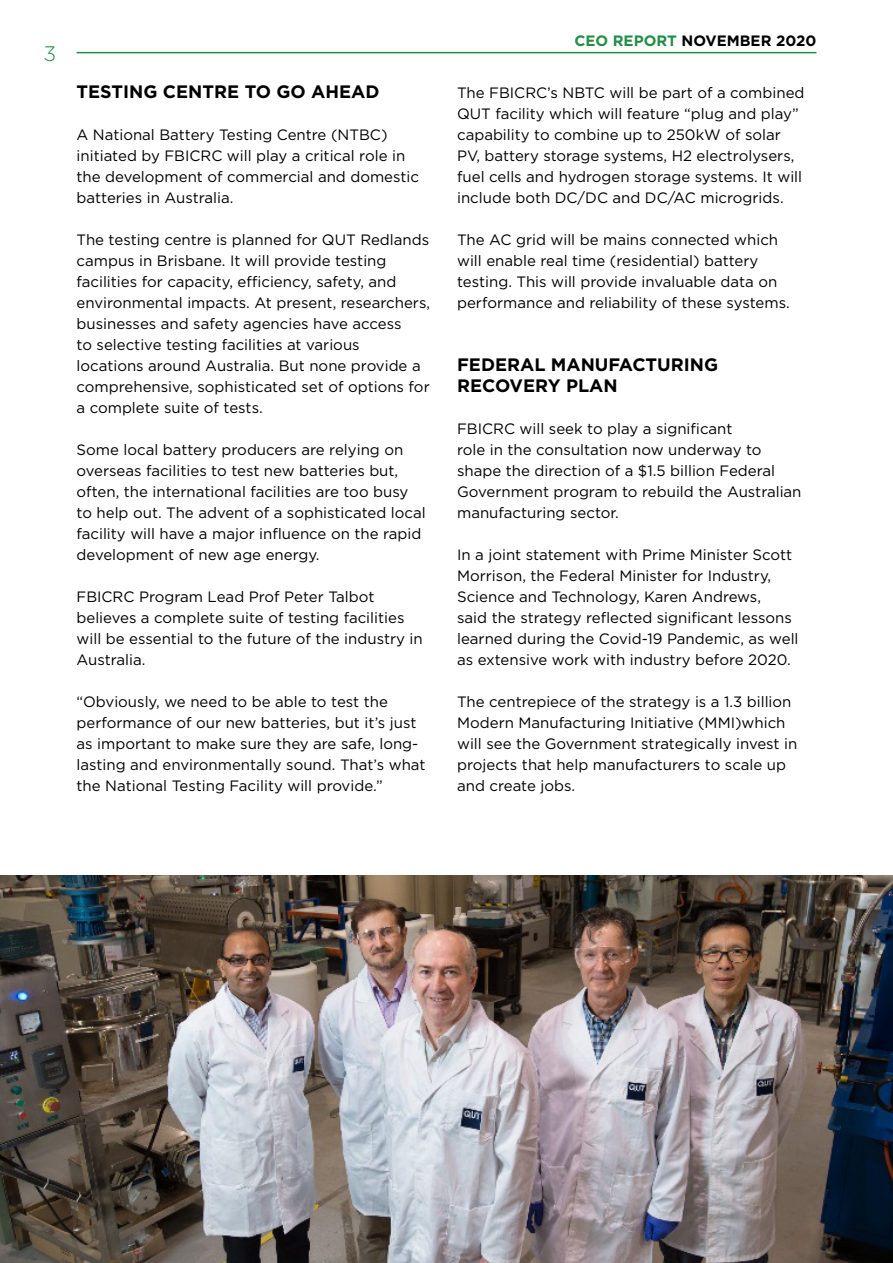
<style>
.page{position:relative;width:893px;height:1263px;background:#fff}
.page>*{position:absolute;margin:0;border:0;box-sizing:border-box;transform-origin:0 0}
.t1{font:300 21px "Gotham";color:#228e45}
.t2{font:700 18px/21px "Gotham";color:#000}
.t3{font:15px/21px "Gotham";color:#000}
.t4{font:700 15px "Gotham";color:#000}
.s1{color:#228e45}
</style>
<div class="page">
<hr style="left:77px;top:52px;width:739px;height:1px;background:#228e45">
<img style="left:0;top:875px;width:893px;height:388px">
<h1 class="t1" style="left:43px;top:41px;width:14px">3</h1>
<p class="t2" style="left:77px;top:81px;width:305px">TESTING CENTRE TO GO AHEAD</p>
<p class="t3" style="left:77px;top:123px;width:344px">A National Battery Testing Centre (NTBC) initiated by FBICRC will play a critical role in the development of commercial and domestic batteries in Australia.</p>
<p class="t3" style="left:77px;top:228px;width:355px">The testing centre is planned for QUT Redlands campus in Brisbane. It will provide testing facilities for capacity, efficiency, safety, and environmental impacts. At present, researchers, businesses and safety agencies have access<br>to selective testing facilities at various locations around Australia. But none provide a comprehensive, sophisticated set of options for a complete suite of tests.</p>
<p class="t3" style="left:77px;top:438px;width:351px">Some local battery producers are relying on overseas facilities to test new batteries but, often, the international facilities are too busy to help out. The advent of a sophisticated local facility will have a major influence on the rapid development of new age energy.</p>
<p class="t3" style="left:77px;top:585px;width:348px">FBICRC Program Lead Prof Peter Talbot believes a complete suite of testing facilities will be essential to the future of the industry in Australia.</p>
<p class="t3" style="left:77px;top:690px;width:351px">“Obviously, we need to be able to test the performance of our new batteries, but it’s just as important to make sure they are safe, long&shy;lasting and environmentally sound. That’s what the National Testing Facility will provide.”</p>
<p class="t4" style="left:574px;top:31px;width:244px"><span class="s1">CEO REPORT</span> NOVEMBER 2020</p>
<p class="t3" style="left:457px;top:81px;width:349px">The FBICRC’s NBTC will be part of a combined QUT facility which will feature “plug and play” capability to combine up to 250kW of solar PV, battery storage systems, H2 electrolysers, fuel cells and hydrogen storage systems. It will include both DC/DC and DC/AC microgrids.</p>
<p class="t3" style="left:457px;top:228px;width:334px">The AC grid will be mains connected which will enable real time (residential) battery testing. This will provide invaluable data on performance and reliability of these systems.</p>
<p class="t2" style="left:457px;top:354px;width:263px">FEDERAL MANUFACTURING<br>RECOVERY PLAN</p>
<p class="t3" style="left:457px;top:417px;width:346px">FBICRC will seek to play a significant<br>role in the consultation now underway to shape the direction of a $1.5 billion Federal Government program to rebuild the Australian manufacturing sector.</p>
<p class="t3" style="left:457px;top:543px;width:343px">In a joint statement with Prime Minister Scott Morrison, the Federal Minister for Industry, Science and Technology, Karen Andrews,<br>said the strategy reflected significant lessons learned during the Covid-19 Pandemic, as well as extensive work with industry before 2020.</p>
<p class="t3" style="left:457px;top:690px;width:342px">The centrepiece of the strategy is a 1.3 billion Modern Manufacturing Initiative (MMI)which will see the Government strategically invest in projects that help manufacturers to scale up and create jobs.</p>
</div>
